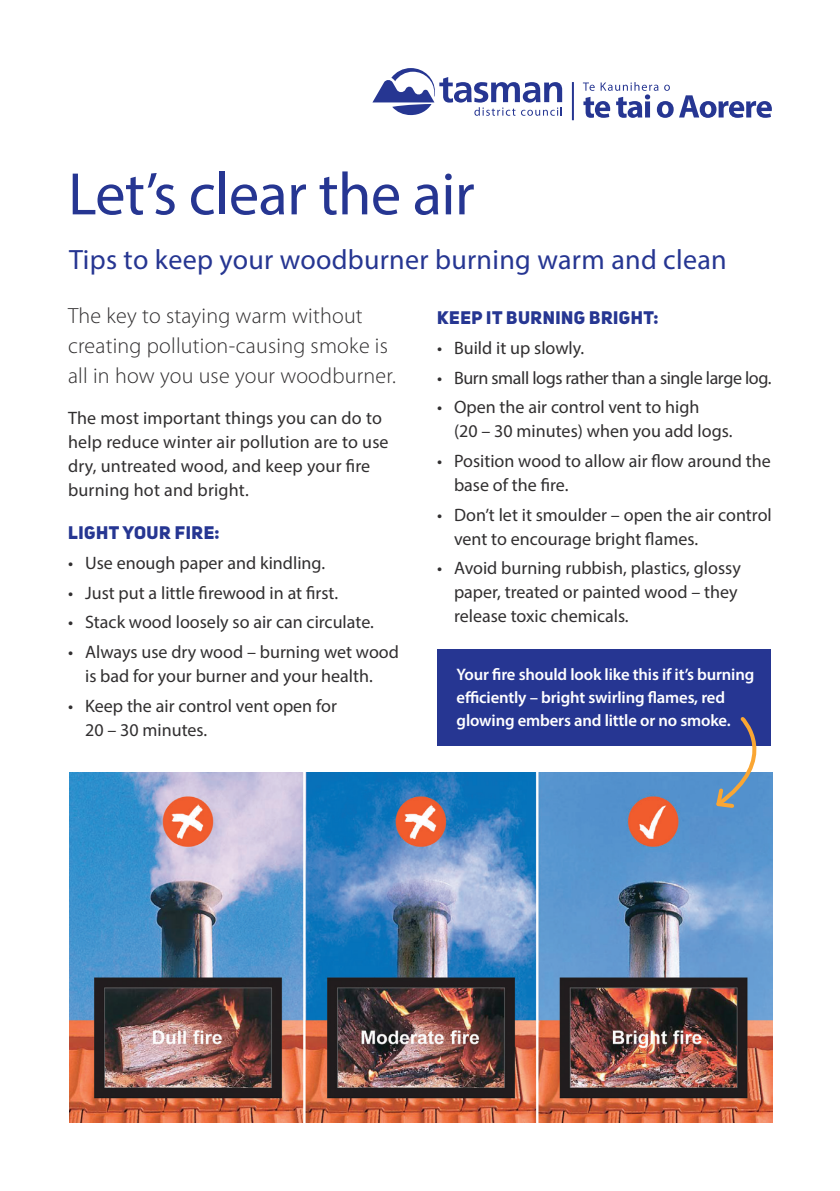
<style>
.page{position:relative;width:840px;height:1191px;background:#fff}
.page>*{position:absolute;margin:0;border:0;box-sizing:border-box;transform-origin:0 0}
.t1{font:60.4px "Myriad Pro";letter-spacing:-.01em;color:#263692}
.t2{font:28px "Myriad Pro";letter-spacing:.01em;color:#263692}
.Intro_Para_2017{font:300 22px/30px "Myriad Pro";letter-spacing:.01em;color:#312f30}
.BODY_COPY_2017{font:18px/24px "Myriad Pro";color:#312f30}
.BODY_COPY_2017-2{font:18px "Myriad Pro";letter-spacing:-.02em;color:#312f30}
.t3{font:18px "Uni Sans Heavy CAPS";letter-spacing:.03em;color:#263692}
.BODY_COPY_2017-3{font:600 16.6px/23px "Myriad Pro";letter-spacing:-.01em;color:#fff}
</style>
<div class="page">
<img style="left:69px;top:772px;width:703px;height:351px">
<div style="left:437px;top:649px;width:334px;height:97px;background:#263692"></div>
<svg style="left:712px;top:717px;width:61px;height:93px"></svg>
<svg style="left:372px;top:68px;width:190px;height:48px"></svg>
<hr style="left:571px;top:82px;width:2px;height:38px;background:#263692">
<svg style="left:582px;top:82px;width:189px;height:36px"></svg>
<p class="t1" style="left:68px;top:157px;width:408px">Let’s clear the air</p>
<p class="t2" style="left:69px;top:242px;width:658px">Tips to keep your woodburner burning warm and clean</p>
<p class="Intro_Para_2017" style="left:68px;top:301px;width:329px">The key to staying warm without creating pollution-causing smoke is all in how you use your woodburner.</p>
<p class="BODY_COPY_2017" style="left:68px;top:406px;width:322px">The most important things you can do to help reduce winter air pollution are to use dry, untreated wood, and keep your fire burning hot and bright.</p>
<p class="t3" style="left:68px;top:521px;width:153px">LIGHT YOUR FIRE:</p>
<p class="BODY_COPY_2017" style="left:68px;top:551px;width:258px">• Use enough paper and kindling.</p>
<p class="BODY_COPY_2017" style="left:68px;top:580px;width:271px">• Just put a little firewood in at first.</p>
<p class="BODY_COPY_2017" style="left:68px;top:610px;width:307px">• Stack wood loosely so air can circulate.</p>
<p class="BODY_COPY_2017" style="left:68px;top:640px;width:332px;text-align:center">• Always use dry wood – burning wet wood is bad for your burner and your health.</p>
<p class="BODY_COPY_2017" style="left:85px;top:693px;width:253px;text-indent:-17px">• Keep the air control vent open for<br>20 – 30 minutes.</p>
<p class="t3" style="left:437px;top:306px;width:223px">KEEP IT BURNING BRIGHT:</p>
<p class="BODY_COPY_2017" style="left:437px;top:335px;width:149px">• Build it up slowly.</p>
<p class="BODY_COPY_2017-2" style="left:437px;top:366px;width:336px">• Burn small logs rather than a single large log.</p>
<p class="BODY_COPY_2017" style="left:454px;top:395px;width:280px;text-indent:-17px">• Open the air control vent to high<br>(20 – 30 minutes) when you add logs.</p>
<p class="BODY_COPY_2017" style="left:454px;top:448px;width:318px;text-indent:-17px">• Position wood to allow air flow around the base of the fire.</p>
<p class="BODY_COPY_2017" style="left:454px;top:502px;width:319px;text-indent:-17px">• Don’t let it smoulder – open the air control vent to encourage bright flames.</p>
<p class="BODY_COPY_2017" style="left:454px;top:556px;width:288px;text-indent:-17px">• Avoid burning rubbish, plastics, glossy paper, treated or painted wood – they release toxic chemicals.</p>
<p class="BODY_COPY_2017-3" style="left:456px;top:662px;width:299px">Your fire should look like this if it’s burning efficiently – bright swirling flames, red glowing embers and little or no smoke.</p>
</div>
